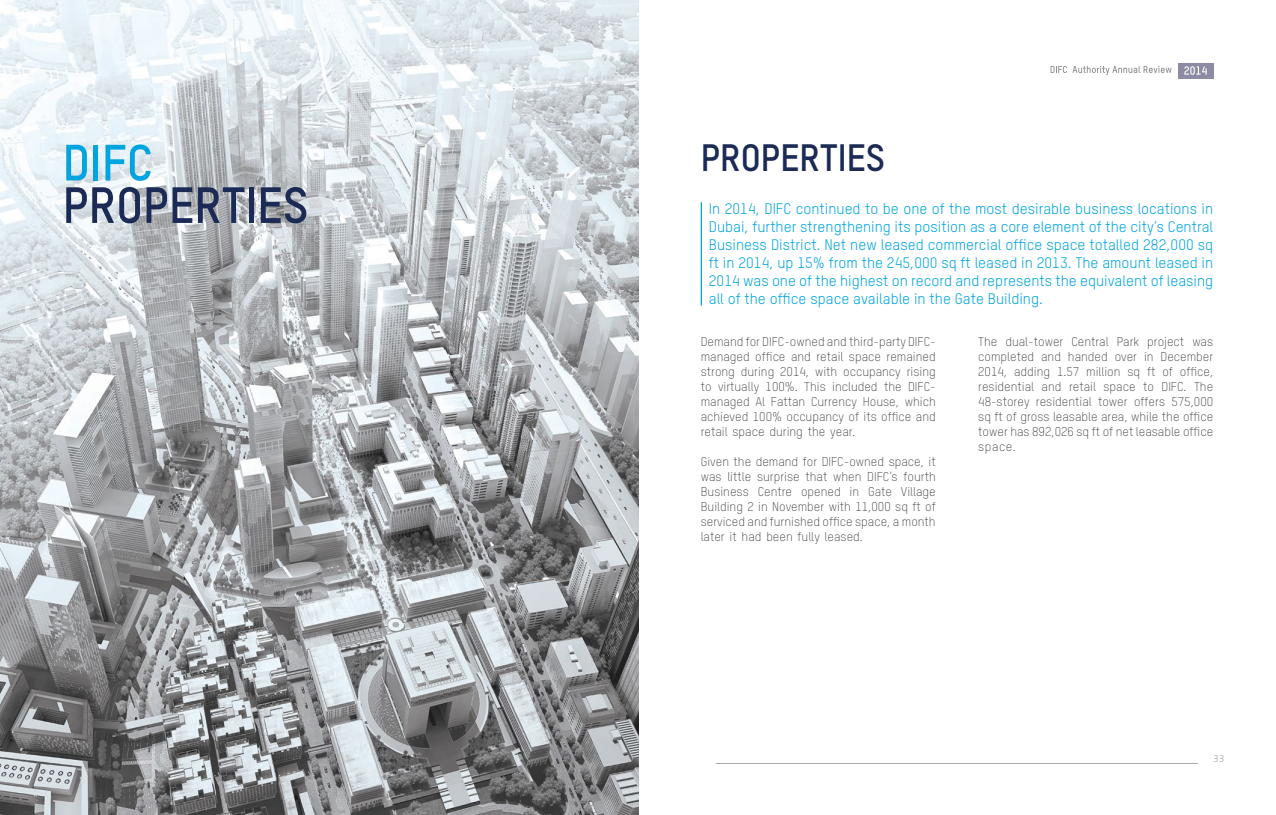
<style>
.page{position:relative;width:1276px;height:815px;background:#fff}
.page>*{position:absolute;margin:0;border:0;box-sizing:border-box;transform-origin:0 0}
.t1{font:700 50px "TSTAR";color:#1b2b55}
.t2{font:700 50px "TSTAR";color:#00a4df}
.t3{font:700 37.5px "TSTAR";color:#1b2b55}
.t4{font:15px/18px "TSTAR";color:#00a4df;text-align:justify}
.t5{font:300 12.5px/15px "TSTAR";color:#414042;text-align:justify}
.t6{font:300 10px "Frutiger";color:#a7a9ac}
</style>
<div class="page">
<hr style="left:716px;top:764px;width:481px;height:1px;background:#a7abab">
<hr style="left:701px;top:202px;width:1px;height:104px;background:#00a4df">
<div style="left:1177px;top:63px;width:36px;height:15px;background:#8d8ba3"></div>
<svg style="left:1184px;top:66px;width:22px;height:9px"></svg>
<svg style="left:1050px;top:66px;width:121px;height:9px"></svg>
<img style="left:0;top:0;width:638px;height:815px">
<h1 class="t2" style="left:63px;top:132px;width:92px">DIFC</h1>
<h1 class="t1" style="left:63px;top:175px;width:247px">PROPERTIES</h1>
<h2 class="t3" style="left:701px;top:135px;width:186px">PROPERTIES</h2>
<p class="t4" style="left:709px;top:199px;width:506px">In 2014, DIFC continued to be one of the most desirable business locations in Dubai, further strengthening its position as a core element of the city’s Central Business District. Net new leased commercial office space totalled 282,000 sq ft in 2014, up 15% from the 245,000 sq ft leased in 2013. The amount leased in 2014 was one of the highest on record and represents the equivalent of leasing all of the office space available in the Gate Building.</p>
<p class="t5" style="left:701px;top:334px;width:236px">Demand for DIFC-owned and third-party DIFC&shy;managed office and retail space remained strong during 2014, with occupancy rising to virtually 100%. This included the DIFC&shy;managed Al Fattan Currency House, which achieved 100% occupancy of its office and retail space during the year.</p>
<p class="t5" style="left:701px;top:454px;width:236px">Given the demand for DIFC-owned space, it was little surprise that when DIFC’s fourth Business Centre opened in Gate Village Building 2 in November with 11,000 sq ft of serviced and furnished office space, a month later it had been fully leased.</p>
<p class="t5" style="left:978px;top:334px;width:236px">The dual-tower Central Park project was completed and handed over in December 2014, adding 1.57 million sq ft of office, residential and retail space to DIFC. The 48-storey residential tower offers 575,000 sq ft of gross leasable area, while the office tower has 892,026 sq ft of net leasable office space.</p>
<p class="t6" style="left:1213px;top:753px;width:13px">33</p>
</div>
